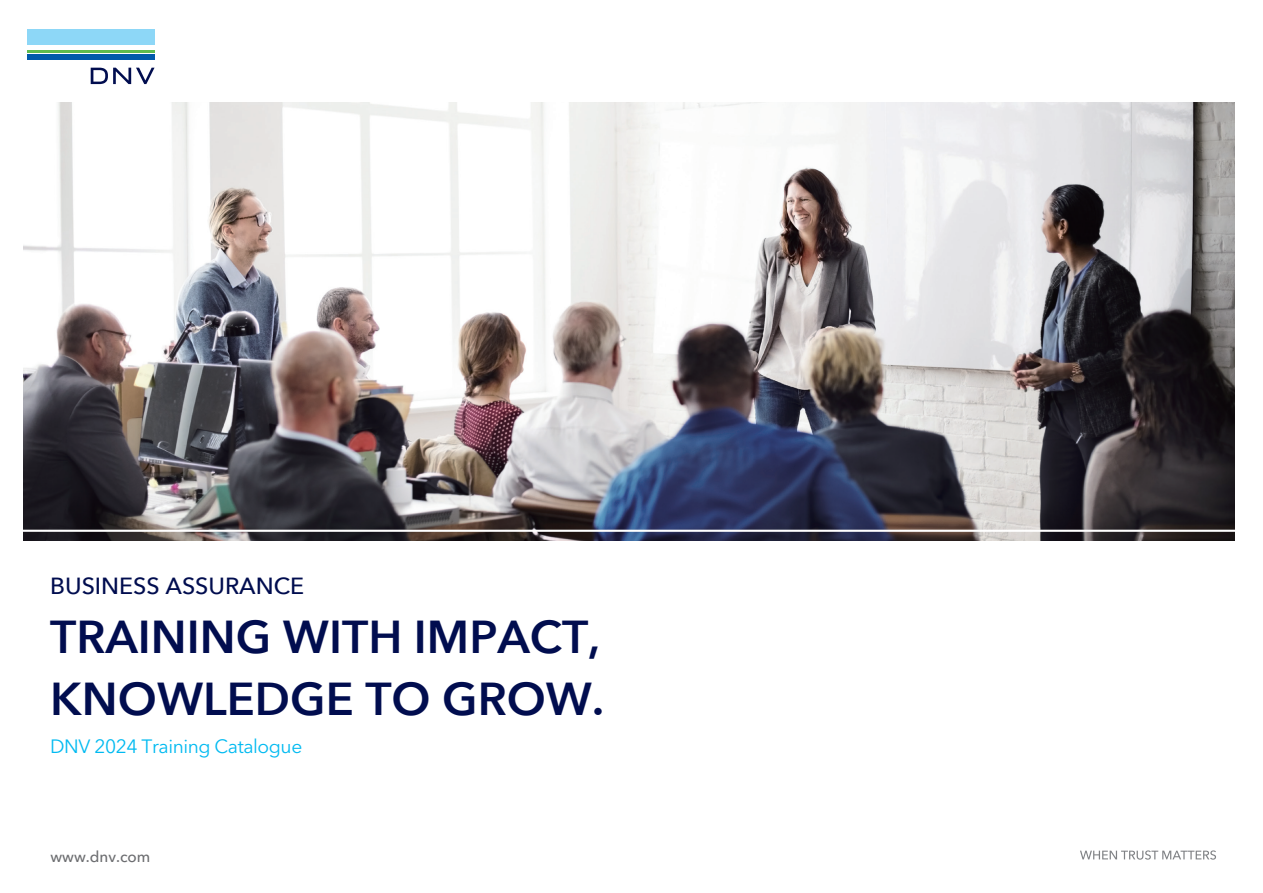
<style>
.page{position:relative;width:1263px;height:893px;background:#fff}
.page>*{position:absolute;margin:0;border:0;box-sizing:border-box;transform-origin:0 0}
.t1{font:600 46.05px/61.9px "Avenir Next LT Pro";color:#010d4f}
.t2{font:500 23.25px "Avenir Next LT Pro";color:#010d4f}
.t3{font:19.2px "Avenir Next LT Pro";letter-spacing:-.02em;color:#00baf1}
.t4{font:500 15.45px "Avenir Next LT Pro";color:#6c6d70}
</style>
<div class="page">
<img style="left:24px;top:103px;width:1210px;height:438px">
<hr style="left:11px;top:530px;width:1229px;height:2px;background:#fff">
<div style="left:27px;top:29px;width:128px;height:16px;background:#8dd7f7"></div>
<hr style="left:27px;top:50px;width:128px;height:2px;background:#5fbb4e">
<div style="left:27px;top:55px;width:128px;height:5px;background:#015aaa"></div>
<svg style="left:91px;top:68px;width:64px;height:16px"></svg>
<svg style="left:1080px;top:850px;width:136px;height:10px"></svg>
<p class="t2" style="left:50px;top:572px;width:256px">BUSINESS ASSURANCE</p>
<p class="t1" style="left:50px;top:606px;width:555px">TRAINING WITH IMPACT,<br>KNOWLEDGE TO GROW.</p>
<p class="t3" style="left:50px;top:735px;width:254px">DNV 2024 Training Catalogue</p>
<p class="t4" style="left:50px;top:848px;width:101px">www.dnv.com</p>
</div>
